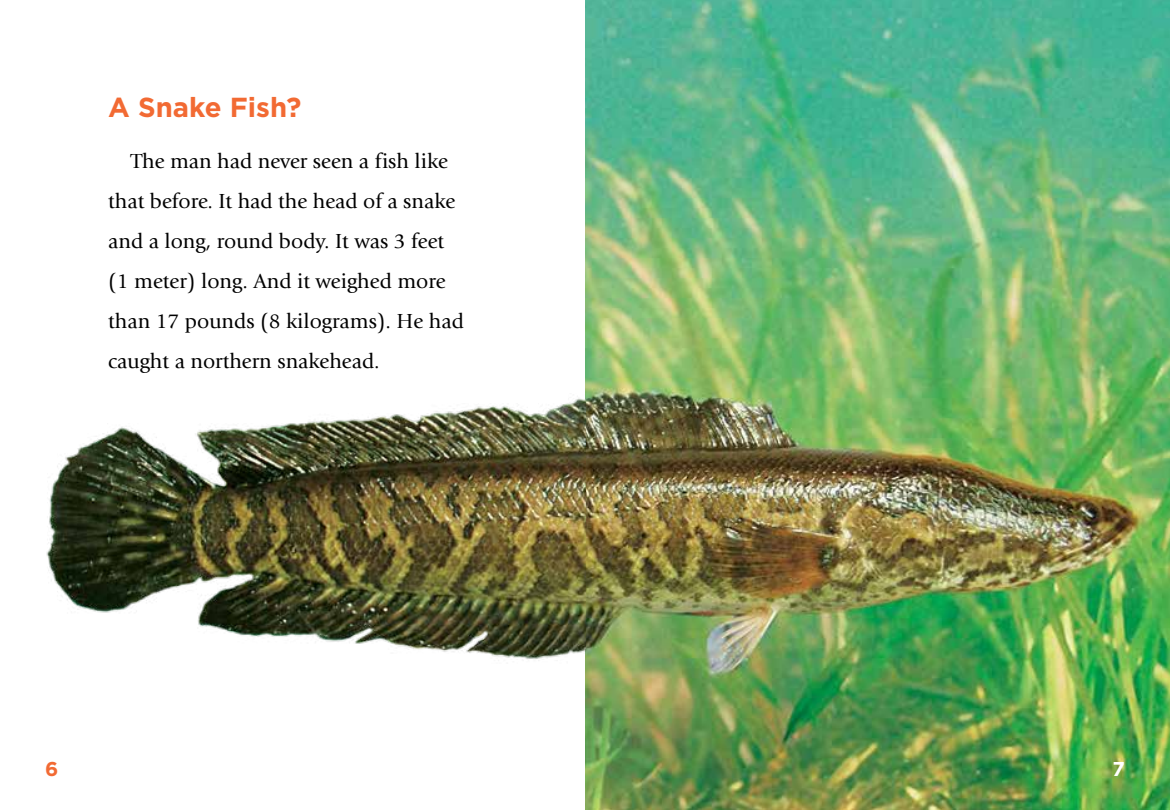
<style>
.page{position:relative;width:1170px;height:810px;background:#fff}
.page>*{position:absolute;margin:0;border:0;box-sizing:border-box;transform-origin:0 0}
.t1{font:700 27.5px "Gotham HTF";color:#f26a33}
.t2{font:21.25px/40px "Giovanni";color:#000}
.t3{font:700 20px "Gotham";color:#f26a33}
.t4{font:700 20px "Gotham";color:#fff}
</style>
<div class="page">
<img style="left:585px;top:0;width:585px;height:810px">
<img style="left:46px;top:385px;width:540px;height:283px">
<p class="t1" style="left:108px;top:92px;width:195px">A Snake Fish?</p>
<p class="t2" style="left:108px;top:142px;width:357px;text-indent:23px">The man had never seen a fish like that before. It had the head of a snake and a long, round body. It was 3 feet (1 meter) long. And it weighed more than 17 pounds (8 kilograms). He had caught a northern snakehead.</p>
<p class="t3" style="left:45px;top:756px;width:15px">6</p>
<p class="t4" style="left:1113px;top:756px;width:14px">7</p>
</div>
